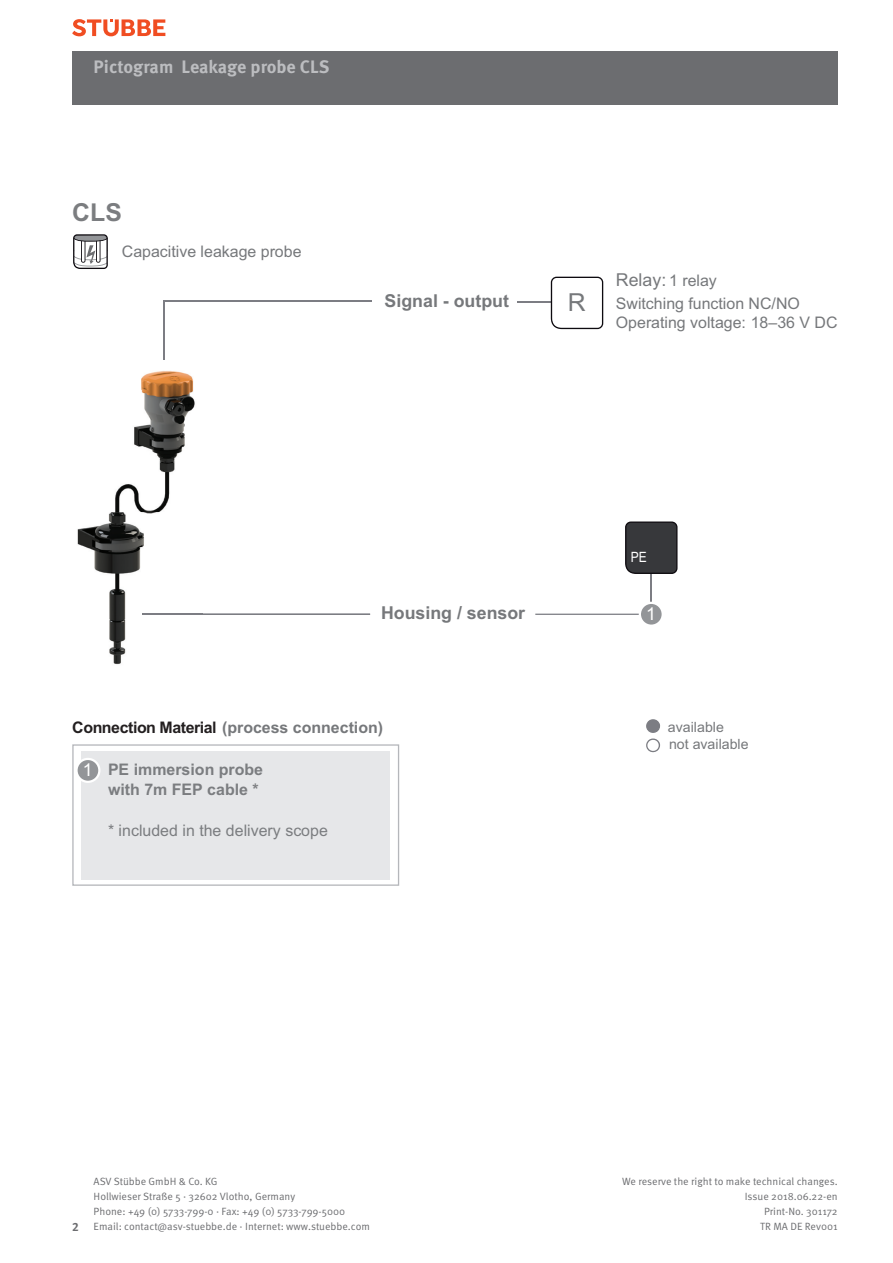
<style>
.page{position:relative;width:893px;height:1263px;background:#fff}
.page>*{position:absolute;margin:0;border:0;box-sizing:border-box;transform-origin:0 0}
.t1{font:700 24.75px "Arial";color:#7b7d80}
.t2{font:24.75px "Arial";color:#76787b}
.t3{font:700 18px "Meta Pro";color:#bcbdc0}
.t4{font:700 17.7px "Arial";color:#76787b}
.t5{font:17.7px "Arial";color:#76787b}
.t6{font:17.7px "Arial";color:#fff}
.t7{font:15.9px/19.2px "Arial";color:#76787b}
.t8{font:700 15.9px "Arial";letter-spacing:-.03em;color:#76787b}
.t9{font:700 15.9px/19.2px "Arial";color:#7b7d80}
.t10{font:15.9px "Arial";color:#7b7d80}
.t11{font:14.25px "Arial";color:#fff;scale:.85 1}
.t12{font:14.1px/17px "Arial";color:#76787b}
.t13{font:700 12px "Meta Pro";color:#6c6d70}
.t14{font:10.5px/15px "Meta Pro Norm";color:#6c6d70}
.s1{font-size:15.9px}
.s2{color:#231f20}
</style>
<div class="page">
<svg style="left:72px;top:19px;width:93px;height:17px"></svg>
<div style="left:72px;top:51px;width:766px;height:53px;background:#6c6d70"></div>
<hr style="left:517px;top:302px;width:36px;height:1px;background:#7c7d83">
<hr style="left:163px;top:301px;width:2px;height:58px;background:#7c7d83">
<hr style="left:163px;top:301px;width:209px;height:1px;background:#7c7d83">
<svg style="left:551px;top:277px;width:52px;height:52px"></svg>
<svg style="left:646px;top:719px;width:14px;height:34px"></svg>
<svg style="left:73px;top:234px;width:35px;height:35px"></svg>
<hr style="left:651px;top:568px;width:1px;height:46px;background:#7c7d83">
<svg style="left:625px;top:521px;width:52px;height:53px;background:#38393c"></svg>
<hr style="left:535px;top:614px;width:116px;height:1px;background:#7c7d83">
<hr style="left:142px;top:614px;width:228px;height:1px;background:#7c7d83">
<svg style="left:72px;top:744px;width:327px;height:142px;background:#e7e8ea"></svg>
<img style="left:77px;top:359px;width:126px;height:306px">
<img style="left:142px;top:614px;width:61px;height:1px">
<svg style="left:75px;top:758px;width:25px;height:25px"></svg>
<div style="left:78px;top:760px;width:20px;height:21px;background:#939598;border-radius:50%"></div>
<svg style="left:639px;top:602px;width:25px;height:25px"></svg>
<div style="left:641px;top:604px;width:21px;height:20px;background:#939598;border-radius:50%"></div>
<h2 class="t3" style="left:94px;top:53px;width:237px">Pictogram Leakage probe CLS</h2>
<h1 class="t1" style="left:72px;top:196px;width:51px">CLS</h1>
<h3 class="t7" style="left:122px;top:242px;width:181px">Capacitive leakage probe</h3>
<h3 class="t4" style="left:385px;top:289px;width:126px">Signal - output</h3>
<h1 class="t2" style="left:559px;top:286px;width:33px">C2</h1>
<h1 class="t2" style="left:568px;top:286px;width:19px">R</h1>
<h3 class="t5" style="left:616px;top:268px;width:103px">Relay: <span class="s1">1 relay</span></h3>
<h3 class="t7" style="left:616px;top:294px;width:223px">Switching function NC/NO<br>Operating voltage: 18–36 V DC</h3>
<h3 class="t4" style="left:381px;top:601px;width:146px">Housing / sensor</h3>
<h3 class="t8" style="left:72px;top:717px;width:312px"><span class="s2">Connection Material</span> (process connection)</h3>
<h3 class="t9" style="left:108px;top:761px;width:157px">PE immersion probe with 7m FEP cable *</h3>
<h3 class="t10" style="left:108px;top:820px;width:221px">* included in the delivery scope</h3>
<h3 class="t6" style="left:83px;top:759px;width:11px">1</h3>
<h3 class="t11" style="left:631px;top:548px;width:20px">PE</h3>
<h3 class="t6" style="left:646px;top:603px;width:11px">1</h3>
<h3 class="t12" style="left:668px;top:719px;width:82px">available<br>not available</h3>
<p class="t13" style="left:72px;top:1217px;width:8px">2</p>
<p class="t14" style="left:94px;top:1173px;width:278px">ASV Stübbe GmbH &amp; Co. KG<br>Hollwieser Straße 5 · 32602 Vlotho, Germany<br>Phone: +49 (0) 5733-799-0 · Fax: +49 (0) 5733-799-5000<br>Email: contact@asv-stuebbe.de · Internet: www.stuebbe.com</p>
<p class="t14" style="left:622px;top:1173px;width:217px;text-align:right">We reserve the right to make technical changes.<br>Issue 2018.06.22-en<br>Print-No. 301172<br>TR MA DE Rev001</p>
</div>
